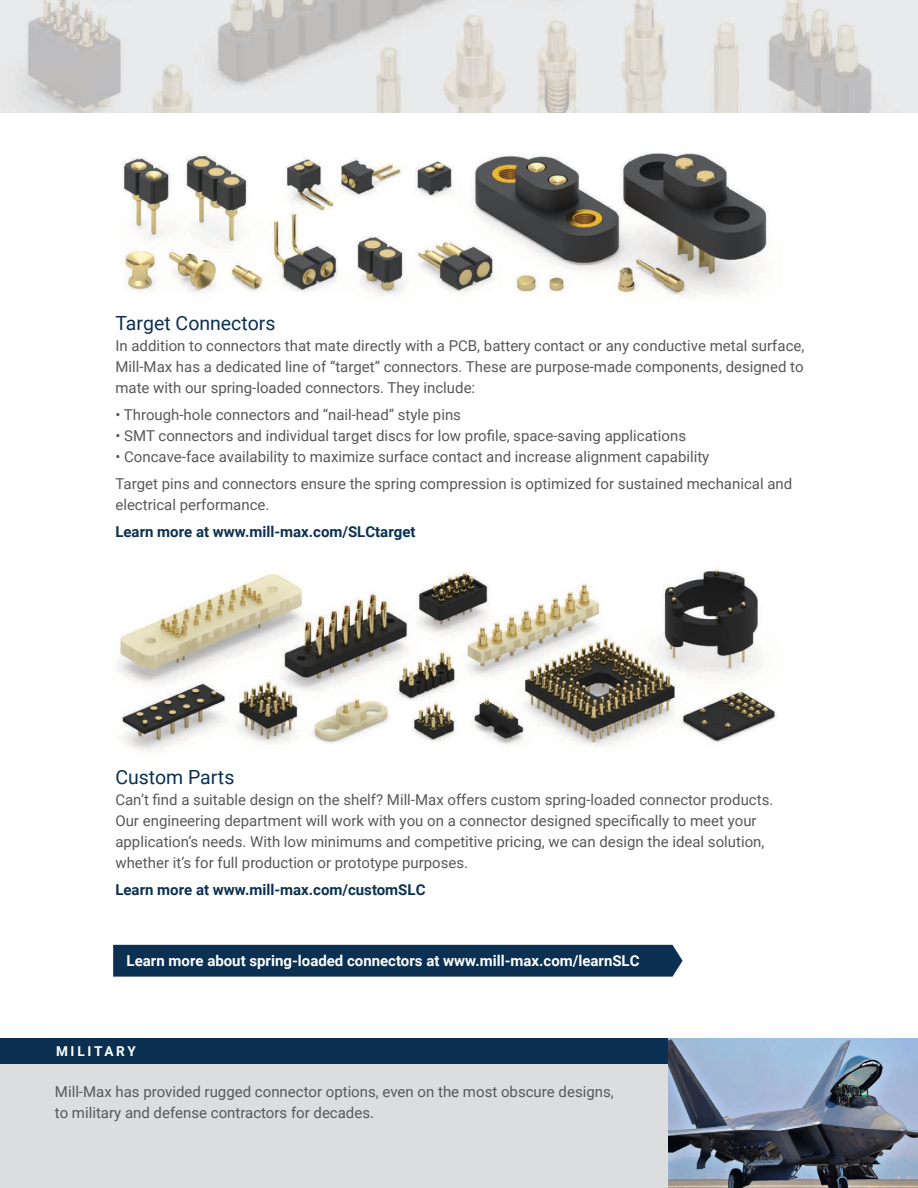
<style>
.page{position:relative;width:918px;height:1188px;background:#fff}
.page>*{position:absolute;margin:0;border:0;box-sizing:border-box;transform-origin:0 0}
.t1{font:19.5px "Roboto";color:#0b3051}
.t2{font:15px/21px "Roboto";color:#57585a}
.t3{font:700 15px "Roboto";color:#0b3051}
.t4{font:700 15px "Roboto";color:#fff}
.t5{font:700 13.65px "Roboto";letter-spacing:.2em;color:#fff}
</style>
<div class="page">
<img style="left:0;top:0;width:918px;height:113px">
<div style="left:0;top:1040px;width:918px;height:148px;background:#dcdddf"></div>
<div style="left:0;top:1038px;width:867px;height:26px;background:#0b3051"></div>
<img style="left:669px;top:1038px;width:249px;height:150px">
<div style="left:113px;top:945px;width:570px;height:32px;background:#0b3051"></div>
<img style="left:121px;top:153px;width:647px;height:143px">
<img style="left:118px;top:569px;width:658px;height:182px">
<h1 class="t1" style="left:115px;top:309px;width:162px">Target Connectors</h1>
<p class="t2" style="left:115px;top:334px;width:691px;text-align:justify">In addition to connectors that mate directly with a PCB, battery contact or any conductive metal surface, Mill-Max has a dedicated line of “target” connectors. These are purpose-made components, designed to mate with our spring-loaded connectors. They include:</p>
<p class="t2" style="left:115px;top:403px;width:347px">• Through-hole connectors and “nail-head” style pins</p>
<p class="t2" style="left:115px;top:424px;width:572px">• SMT connectors and individual target discs for low profile, space-saving applications</p>
<p class="t2" style="left:115px;top:442px;width:678px;line-height:27px">• Concave-face availability to maximize surface contact and increase alignment capability<br>Target pins and connectors ensure the spring compression is optimized for sustained mechanical and</p>
<p class="t2" style="left:115px;top:493px;width:156px">electrical performance.</p>
<p class="t3" style="left:115px;top:521px;width:302px">Learn more at www.mill-max.com/SLCtarget</p>
<h1 class="t1" style="left:115px;top:763px;width:121px">Custom Parts</h1>
<p class="t2" style="left:115px;top:788px;width:659px">Can’t find a suitable design on the shelf? Mill-Max offers custom spring-loaded connector products.<br>Our engineering department will work with you on a connector designed specifically to meet your application’s needs. With low minimums and competitive pricing, we can design the ideal solution, whether it’s for full production or prototype purposes.</p>
<p class="t3" style="left:115px;top:879px;width:312px">Learn more at www.mill-max.com/customSLC</p>
<p class="t4" style="left:127px;top:951px;width:514px">Learn more about spring-loaded connectors at www.mill-max.com/learnSLC</p>
<p class="t5" style="left:56px;top:1042px;width:81px">MILITARY</p>
<p class="t2" style="left:55px;top:1081px;width:560px">Mill-Max has provided rugged connector options, even on the most obscure designs, to military and defense contractors for decades.</p>
</div>
